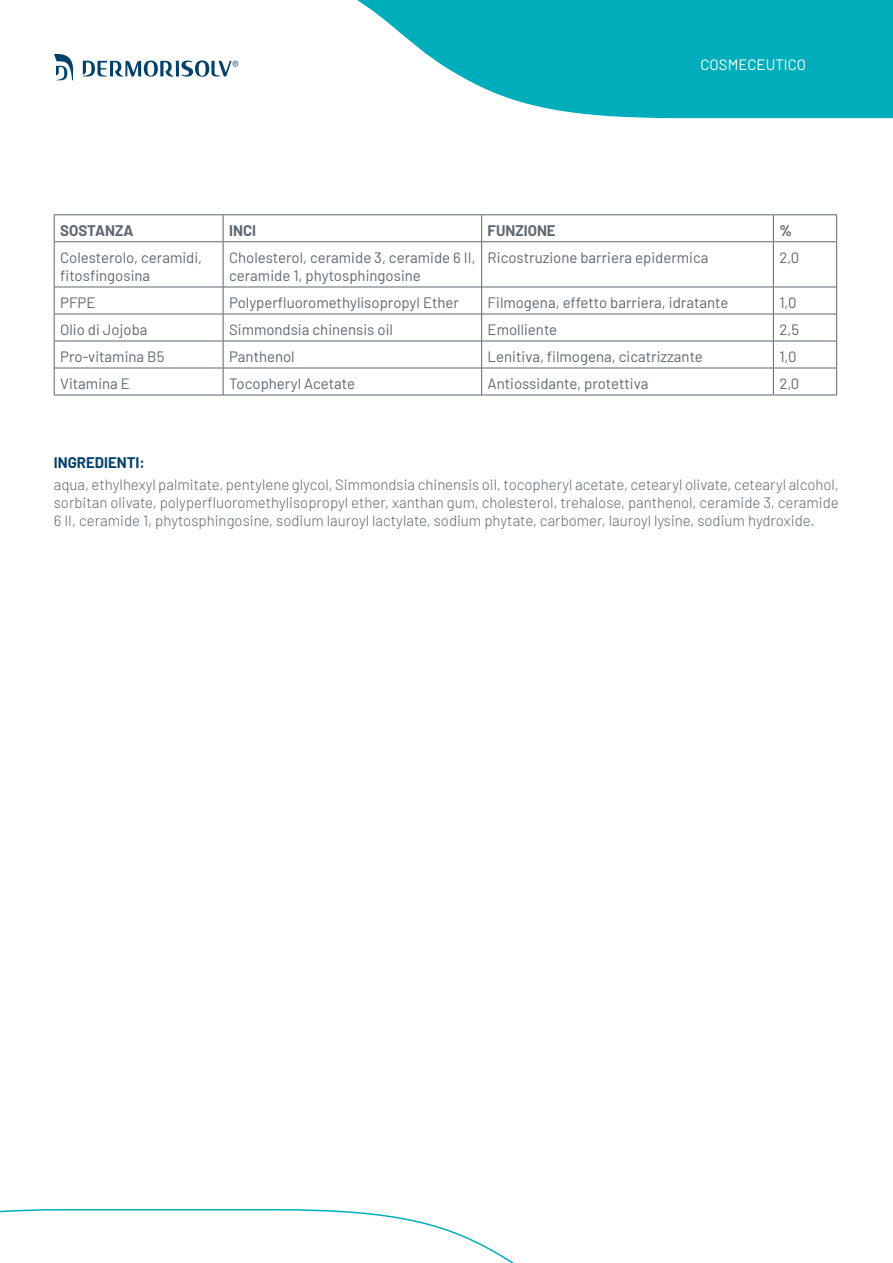
<style>
.page{position:relative;width:893px;height:1263px;background:#fff}
.page>*{position:absolute;margin:0;border:0;box-sizing:border-box;transform-origin:0 0}
.t1{font:15px/18px "Barlow";color:#5c6771}
.t2{font:300 15px/18px "Barlow";color:#5c6771;text-align:justify}
.t3{font:700 15px "Barlow";color:#5c6771}
.t4{font:700 15px "Barlow";color:#00416b}
.t5{font:15px "Barlow";color:#fff}
</style>
<div class="page">
<svg style="left:238px;top:0;width:655px;height:118px;fill:#00adbb"></svg>
<svg style="left:54px;top:54px;width:19px;height:26px"></svg>
<svg style="left:83px;top:60px;width:155px;height:17px"></svg>
<svg style="left:0;top:1209px;width:514px;height:54px"></svg>
<svg style="left:223px;top:215px;width:1px;height:26px"></svg>
<svg style="left:481px;top:215px;width:1px;height:26px"></svg>
<svg style="left:773px;top:215px;width:1px;height:26px"></svg>
<hr style="left:481px;top:242px;width:1px;height:45px;background:#5c6771">
<hr style="left:773px;top:242px;width:1px;height:45px;background:#5c6771">
<hr style="left:54px;top:314px;width:169px;height:1px;background:#5c6771">
<hr style="left:223px;top:314px;width:259px;height:1px;background:#5c6771">
<hr style="left:482px;top:314px;width:291px;height:1px;background:#5c6771">
<hr style="left:773px;top:314px;width:64px;height:1px;background:#5c6771">
<hr style="left:54px;top:341px;width:169px;height:1px;background:#5c6771">
<hr style="left:223px;top:341px;width:259px;height:1px;background:#5c6771">
<hr style="left:482px;top:341px;width:291px;height:1px;background:#5c6771">
<hr style="left:773px;top:341px;width:64px;height:1px;background:#5c6771">
<hr style="left:54px;top:368px;width:169px;height:1px;background:#5c6771">
<hr style="left:223px;top:368px;width:259px;height:1px;background:#5c6771">
<svg style="left:223px;top:288px;width:1px;height:107px"></svg>
<hr style="left:482px;top:368px;width:291px;height:1px;background:#5c6771">
<svg style="left:481px;top:288px;width:1px;height:107px"></svg>
<hr style="left:773px;top:368px;width:64px;height:1px;background:#5c6771">
<svg style="left:773px;top:288px;width:1px;height:107px"></svg>
<hr style="left:54px;top:395px;width:169px;height:1px;background:#5c6771">
<hr style="left:223px;top:395px;width:259px;height:1px;background:#5c6771">
<hr style="left:482px;top:395px;width:291px;height:1px;background:#5c6771">
<hr style="left:773px;top:395px;width:64px;height:1px;background:#5c6771">
<svg style="left:54px;top:288px;width:1px;height:107px"></svg>
<svg style="left:836px;top:288px;width:1px;height:107px"></svg>
<hr style="left:223px;top:242px;width:1px;height:45px;background:#5c6771">
<hr style="left:54px;top:214px;width:169px;height:1px;background:#5c6771">
<svg style="left:54px;top:215px;width:1px;height:26px"></svg>
<hr style="left:223px;top:214px;width:259px;height:1px;background:#5c6771">
<hr style="left:482px;top:214px;width:291px;height:1px;background:#5c6771">
<hr style="left:773px;top:214px;width:64px;height:1px;background:#5c6771">
<svg style="left:836px;top:215px;width:1px;height:26px"></svg>
<hr style="left:54px;top:241px;width:169px;height:1px;background:#5c6771">
<hr style="left:223px;top:241px;width:259px;height:1px;background:#5c6771">
<hr style="left:482px;top:241px;width:291px;height:1px;background:#5c6771">
<hr style="left:773px;top:241px;width:64px;height:1px;background:#5c6771">
<hr style="left:54px;top:242px;width:1px;height:45px;background:#5c6771">
<hr style="left:836px;top:242px;width:1px;height:45px;background:#5c6771">
<hr style="left:54px;top:287px;width:169px;height:1px;background:#5c6771">
<hr style="left:223px;top:287px;width:259px;height:1px;background:#5c6771">
<hr style="left:482px;top:287px;width:291px;height:1px;background:#5c6771">
<hr style="left:773px;top:287px;width:64px;height:1px;background:#5c6771">
<p class="t5" style="left:700px;top:54px;width:107px">COSMECEUTICO</p>
<p class="t3" style="left:60px;top:219px;width:75px">SOSTANZA</p>
<p class="t3" style="left:229px;top:219px;width:28px">INCI</p>
<p class="t3" style="left:488px;top:219px;width:70px">FUNZIONE</p>
<p class="t3" style="left:779px;top:219px;width:14px">%</p>
<p class="t1" style="left:60px;top:247px;width:144px">Colesterolo, ceramidi, fitosfingosina</p>
<p class="t1" style="left:229px;top:247px;width:248px">Cholesterol, ceramide 3, ceramide 6 II, ceramide 1, phytosphingosine</p>
<p class="t1" style="left:488px;top:247px;width:222px">Ricostruzione barriera epidermica</p>
<p class="t1" style="left:779px;top:247px;width:21px">2,0</p>
<p class="t1" style="left:60px;top:292px;width:37px">PFPE</p>
<p class="t1" style="left:229px;top:292px;width:231px">Polyperfluoromethylisopropyl Ether</p>
<p class="t1" style="left:488px;top:292px;width:242px">Filmogena, effetto barriera, idratante</p>
<p class="t1" style="left:779px;top:292px;width:19px">1,0</p>
<p class="t1" style="left:60px;top:319px;width:89px">Olio di Jojoba</p>
<p class="t1" style="left:229px;top:319px;width:165px">Simmondsia chinensis oil</p>
<p class="t1" style="left:488px;top:319px;width:71px">Emolliente</p>
<p class="t1" style="left:779px;top:319px;width:21px">2,5</p>
<p class="t1" style="left:60px;top:346px;width:106px">Pro-vitamina B5</p>
<p class="t1" style="left:229px;top:346px;width:67px">Panthenol</p>
<p class="t1" style="left:488px;top:346px;width:217px">Lenitiva, filmogena, cicatrizzante</p>
<p class="t1" style="left:779px;top:346px;width:19px">1,0</p>
<p class="t1" style="left:60px;top:373px;width:71px">Vitamina E</p>
<p class="t1" style="left:229px;top:373px;width:127px">Tocopheryl Acetate</p>
<p class="t1" style="left:488px;top:373px;width:162px">Antiossidante, protettiva</p>
<p class="t1" style="left:779px;top:373px;width:21px">2,0</p>
<p class="t4" style="left:54px;top:452px;width:93px">INGREDIENTI:</p>
<p class="t2" style="left:54px;top:475px;width:786px">aqua, ethylhexyl palmitate, pentylene glycol, Simmondsia chinensis oil, tocopheryl acetate, cetearyl olivate, cetearyl alcohol, sorbitan olivate, polyperfluoromethylisopropyl ether, xanthan gum, cholesterol, trehalose, panthenol, ceramide 3, ceramide 6 II, ceramide 1, phytosphingosine, sodium lauroyl lactylate, sodium phytate, carbomer, lauroyl lysine, sodium hydroxide.</p>
</div>
